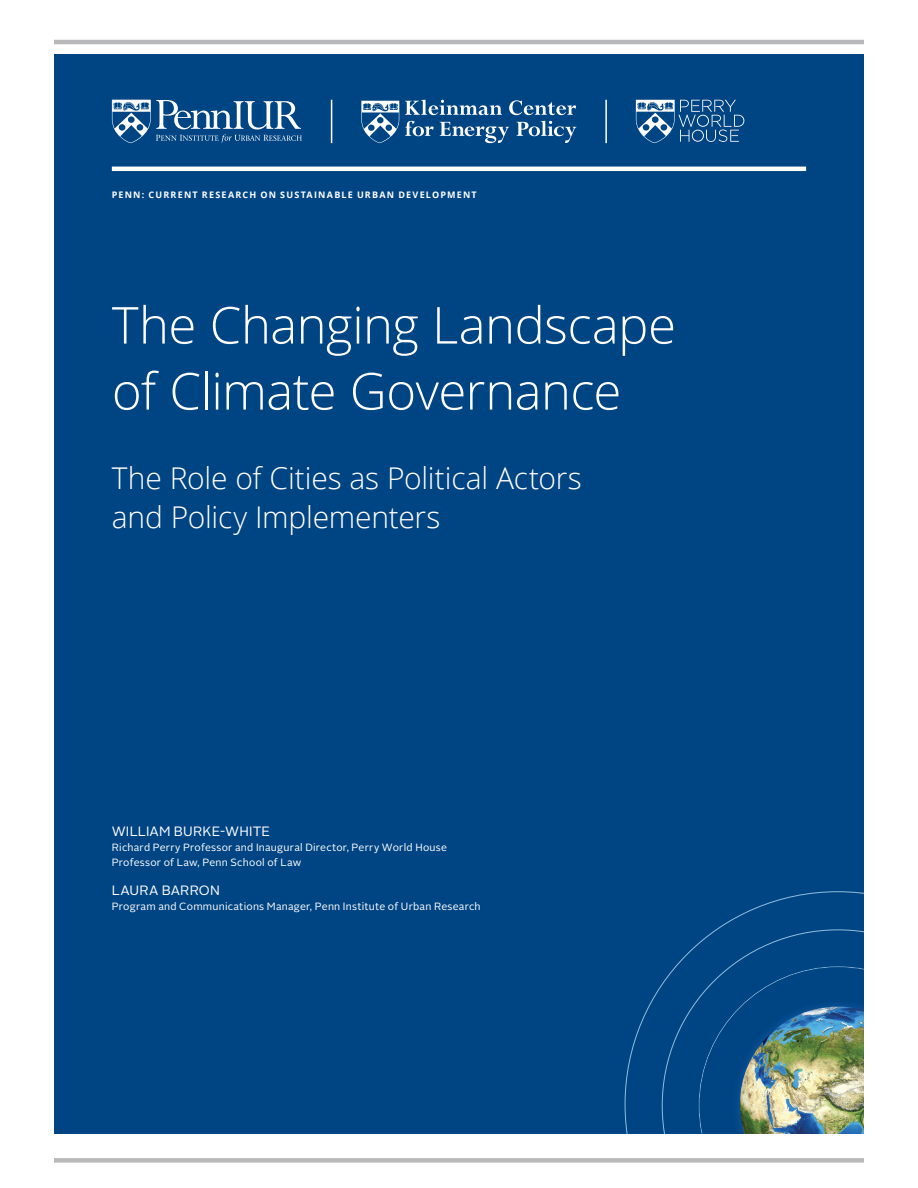
<style>
.page{position:relative;width:918px;height:1188px;background:#fff}
.page>*{position:absolute;margin:0;border:0;box-sizing:border-box;transform-origin:0 0}
.t1{font:300 51px/66px "Open Sans";letter-spacing:-.015em;color:#fff}
.t2{font:300 30px/39px "Open Sans";letter-spacing:-.005em;color:#fff}
.t3{font:13.5px "Alright Sans";letter-spacing:.01em;color:#fff}
.t4{font:10.5px/15px "Alright Sans";letter-spacing:.02em;color:#fff}
.t5{font:700 9px "Open Sans";letter-spacing:.135em;color:#fff}
</style>
<div class="page">
<div style="left:54px;top:54px;width:810px;height:1080px;background:#004583"></div>
<svg style="left:625px;top:891px;width:239px;height:243px"></svg>
<svg style="left:662px;top:929px;width:202px;height:205px"></svg>
<div style="left:696px;top:964px;width:168px;height:170px;background:#004583"></div>
<img style="left:740px;top:1007px;width:124px;height:127px">
<hr style="left:54px;top:40px;width:810px;height:4px;background:#b9b8ba">
<div style="left:54px;top:1158px;width:810px;height:5px;background:#b9b8ba"></div>
<svg style="left:112px;top:100px;width:190px;height:43px"></svg>
<hr style="left:112px;top:167px;width:694px;height:4px;background:#fff">
<svg style="left:405px;top:100px;width:97px;height:15px"></svg>
<svg style="left:509px;top:100px;width:67px;height:15px"></svg>
<svg style="left:405px;top:121px;width:29px;height:15px"></svg>
<svg style="left:440px;top:122px;width:69px;height:21px"></svg>
<svg style="left:361px;top:101px;width:38px;height:42px"></svg>
<svg style="left:517px;top:121px;width:59px;height:22px"></svg>
<svg style="left:636px;top:100px;width:108px;height:43px"></svg>
<hr style="left:331px;top:100px;width:1px;height:43px;background:#fff">
<hr style="left:605px;top:100px;width:2px;height:43px;background:#fff">
<p class="t5" style="left:112px;top:188px;width:366px">PENN: CURRENT RESEARCH ON SUSTAINABLE URBAN DEVELOPMENT</p>
<h1 class="t1" style="left:112px;top:291px;width:566px">The Changing Landscape of Climate Governance</h1>
<h2 class="t2" style="left:112px;top:458px;width:471px">The Role of Cities as Political Actors and Policy Implementers</h2>
<p class="t3" style="left:112px;top:822px;width:160px">WILLIAM BURKE-WHITE</p>
<p class="t4" style="left:112px;top:840px;width:337px">Richard Perry Professor and Inaugural Director, Perry World House<br>Professor of Law, Penn School of Law</p>
<p class="t3" style="left:112px;top:881px;width:110px">LAURA BARRON</p>
<p class="t4" style="left:112px;top:899px;width:370px">Program and Communications Manager, Penn Institute of Urban Research</p>
</div>
